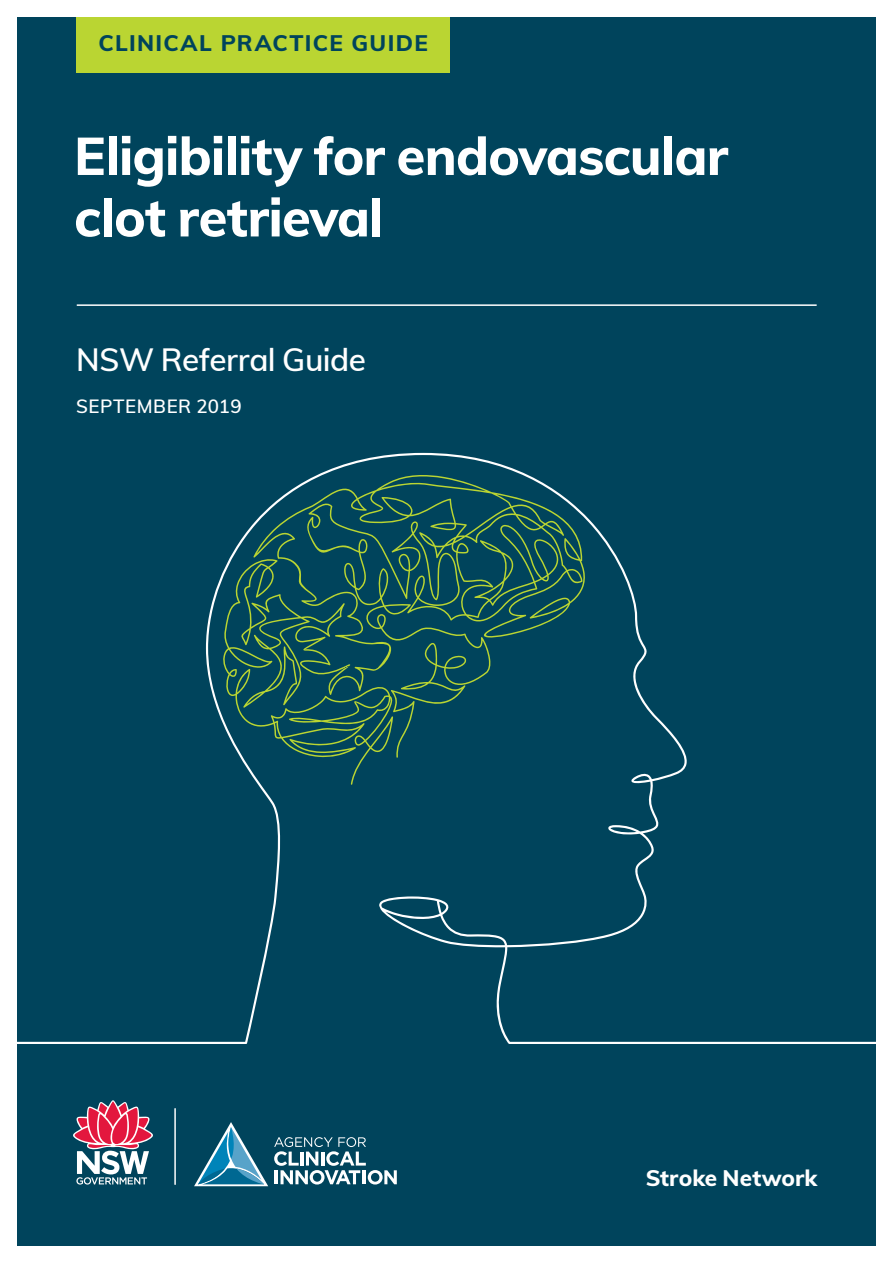
<style>
.page{position:relative;width:893px;height:1263px;background:#fff}
.page>*{position:absolute;margin:0;border:0;box-sizing:border-box;transform-origin:0 0}
.t1{font:800 52.5px/61.5px "Muli";letter-spacing:-.015em;color:#fff}
.t2{font:600 31.5px "Muli";letter-spacing:-.015em;color:#fff}
.t3{font:800 22.5px "Muli";letter-spacing:.055em;color:#00445c}
.t4{font:800 22.5px "Muli";letter-spacing:.005em;color:#fff}
.t5{font:600 18.75px "Muli";letter-spacing:.025em;color:#fff}
</style>
<div class="page">
<div style="left:17px;top:17px;width:859px;height:1229px;background:#00445c"></div>
<svg style="left:274px;top:1137px;width:123px;height:47px"></svg>
<hr style="left:174px;top:1108px;width:2px;height:77px;background:#fff">
<svg style="left:73px;top:1100px;width:80px;height:84px"></svg>
<svg style="left:194px;top:1122px;width:74px;height:64px"></svg>
<hr style="left:77px;top:304px;width:740px;height:2px;background:#fff">
<svg style="left:17px;top:453px;width:859px;height:591px"></svg>
<div style="left:77px;top:17px;width:373px;height:55px;background:#bad532"></div>
<p class="t3" style="left:99px;top:26px;width:331px">CLINICAL PRACTICE GUIDE</p>
<p class="t1" style="left:74px;top:123px;width:656px">Eligibility for endovascular clot retrieval</p>
<p class="t2" style="left:76px;top:337px;width:291px">NSW Referral Guide</p>
<p class="t5" style="left:76px;top:392px;width:167px">SEPTEMBER 2019</p>
<p class="t4" style="left:646px;top:1161px;width:173px">Stroke Network</p>
</div>
